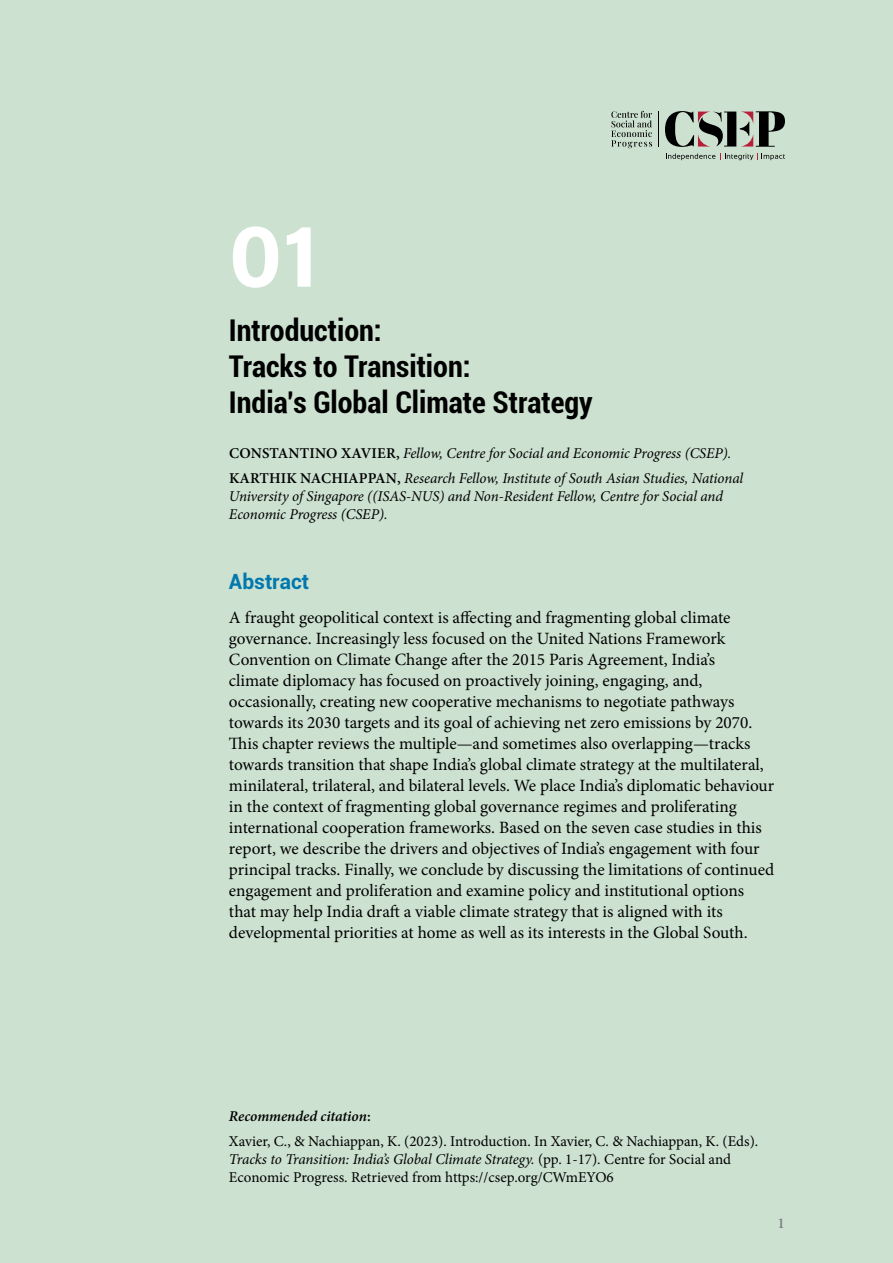
<style>
.page{position:relative;width:893px;height:1263px;background:#cce1d0}
.page>*{position:absolute;margin:0;border:0;box-sizing:border-box;transform-origin:0 0}
.t1{font:700 90px "Acumin Pro";color:#fff}
.t2{font:700 condensed 30px/36px "Roboto";color:#000}
.t3{font:700 21px "Roboto";color:#0078ae}
.t4{font:17.25px/21px "Minion Pro";color:#000}
.t5{font:italic 15px/24.8px "Minion Pro";letter-spacing:-.01em;color:#000}
.t6{font:15px/24.8px "Minion Pro";color:#000}
.t7{font:600 15px "Minion Pro";color:#808285}
.s1{font-weight:600;font-style:normal}
.s2{font-weight:600;font-style:italic}
.s3{font-weight:600}
.s4{font-style:italic}
</style>
<div class="page">
<hr style="left:659px;top:112px;width:1px;height:35px;background:#000">
<svg style="left:611px;top:111px;width:41px;height:37px"></svg>
<svg style="left:666px;top:153px;width:119px;height:7px"></svg>
<svg style="left:665px;top:111px;width:120px;height:36px"></svg>
<h1 class="t1" style="left:229px;top:192px;width:91px">01</h1>
<h2 class="t2" style="left:229px;top:312px;width:365px">Introduction:<br>Tracks to Transition:<br>India’s Global Climate Strategy</h2>
<p class="t5" style="left:229px;top:441px;width:516px"><span class="s1">CONSTANTINO XAVIER,</span> Fellow, Centre for Social and Economic Progress (CSEP).<br><span class="s1">KARTHIK NACHIAPPAN,</span> Research Fellow, Institute of South Asian Studies, National</p>
<p class="t5" style="left:229px;top:487px;width:496px;line-height:18px">University of Singapore ((ISAS-NUS) and Non-Resident Fellow, Centre for Social and<br>Economic Progress (CSEP).</p>
<p class="t3" style="left:229px;top:566px;width:82px">Abstract</p>
<p class="t4" style="left:229px;top:607px;width:547px">A fraught geopolitical context is affecting and fragmenting global climate governance. Increasingly less focused on the United Nations Framework Convention on Climate Change after the 2015 Paris Agreement, India’s<br>climate diplomacy has focused on proactively joining, engaging, and, occasionally, creating new cooperative mechanisms to negotiate pathways towards its 2030 targets and its goal of achieving net zero emissions by 2070.<br>This chapter reviews the multiple—and sometimes also overlapping—tracks towards transition that shape India’s global climate strategy at the multilateral, minilateral, trilateral, and bilateral levels. We place India’s diplomatic behaviour in the context of fragmenting global governance regimes and proliferating international cooperation frameworks. Based on the seven case studies in this report, we describe the drivers and objectives of India’s engagement with four principal tracks. Finally, we conclude by discussing the limitations of continued engagement and proliferation and examine policy and institutional options that may help India draft a viable climate strategy that is aligned with its developmental priorities at home as well as its interests in the Global South.</p>
<p class="t6" style="left:229px;top:1104px;width:531px"><span class="s2">Recommended citation</span><span class="s3">:<br></span>Xavier, C., &amp; Nachiappan, K. (2023). Introduction. In Xavier, C. &amp; Nachiappan, K. (Eds).</p>
<p class="t6" style="left:229px;top:1150px;width:504px;line-height:18px"><span class="s4">Tracks to Transition: India’s Global Climate Strategy.</span> (pp. 1-17). Centre for Social and<br>Economic Progress. Retrieved from https://csep.org/CWmEYO6</p>
<p class="t7" style="left:778px;top:1213px;width:9px">1</p>
</div>
